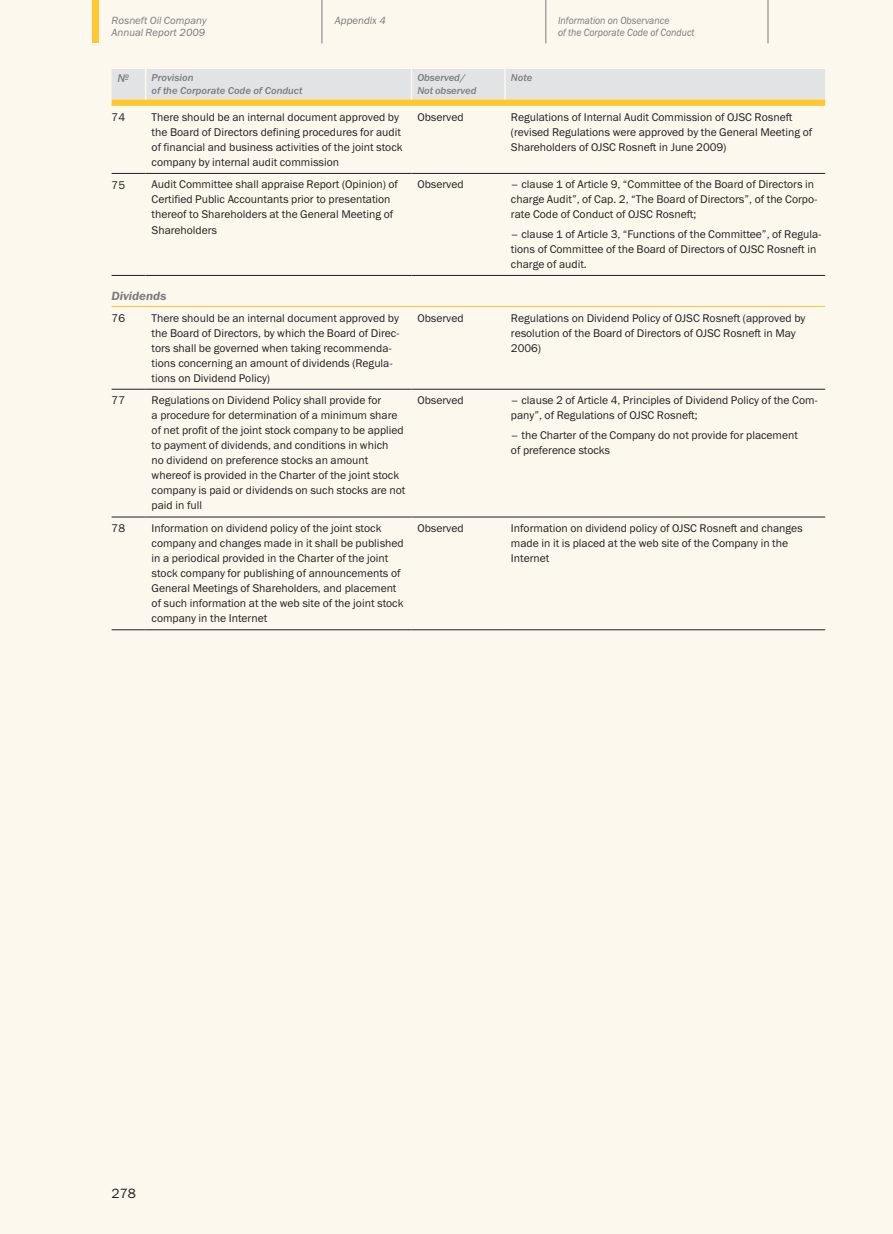
<style>
.page{position:relative;width:893px;height:1234px;background:#fff}
.page>*{position:absolute;margin:0;border:0;box-sizing:border-box;transform-origin:0 0}
.t1{font:13.5px "Franklin Gothic Book C";color:#1f1e21}
.t2{font:italic 12px "Franklin Gothic Demi C";color:#7b7b7d}
.t3{font:11.25px/15px "Franklin Gothic Book C";color:#1f1e21}
.t4{font:italic 11.25px "Franklin Gothic Medium C";color:#7b7b7d}
.t5{font:italic 10.5px/12px "Franklin Gothic Book C";color:#7b7b7d;scale:.9 1}
.t6{font:italic 10.5px/12px "Franklin Gothic Book C";color:#7b7b7d}
.t7{font:italic 10.05px/12px "Franklin Gothic Medium C";color:#7b7b7d}
</style>
<div class="page">
<div style="left:0;top:0;width:893px;height:1233px;background:#fdf8ee"></div>
<div style="left:92px;top:0;width:7px;height:43px;background:#ffc832"></div>
<hr style="left:321px;top:0;width:1px;height:43px;background:#7b7b7d">
<hr style="left:545px;top:0;width:1px;height:43px;background:#7b7b7d">
<hr style="left:767px;top:0;width:1px;height:43px;background:#7b7b7d">
<svg style="left:112px;top:69px;width:713px;height:37px;background:#e7dec5"></svg>
<hr style="left:112px;top:173px;width:34px;height:1px;background:#1f1e21">
<hr style="left:112px;top:275px;width:34px;height:1px;background:#1f1e21">
<hr style="left:112px;top:389px;width:34px;height:1px;background:#1f1e21">
<hr style="left:112px;top:516px;width:34px;height:1px;background:#1f1e21">
<hr style="left:112px;top:629px;width:34px;height:1px;background:#1f1e21">
<hr style="left:146px;top:173px;width:265px;height:1px;background:#1f1e21">
<hr style="left:146px;top:275px;width:265px;height:1px;background:#1f1e21">
<hr style="left:146px;top:389px;width:265px;height:1px;background:#1f1e21">
<hr style="left:146px;top:516px;width:265px;height:1px;background:#1f1e21">
<hr style="left:146px;top:629px;width:265px;height:1px;background:#1f1e21">
<hr style="left:411px;top:173px;width:94px;height:1px;background:#1f1e21">
<hr style="left:411px;top:275px;width:94px;height:1px;background:#1f1e21">
<hr style="left:411px;top:389px;width:94px;height:1px;background:#1f1e21">
<hr style="left:411px;top:516px;width:94px;height:1px;background:#1f1e21">
<hr style="left:411px;top:629px;width:94px;height:1px;background:#1f1e21">
<hr style="left:505px;top:173px;width:320px;height:1px;background:#1f1e21">
<hr style="left:505px;top:275px;width:320px;height:1px;background:#1f1e21">
<hr style="left:505px;top:389px;width:320px;height:1px;background:#1f1e21">
<hr style="left:505px;top:516px;width:320px;height:1px;background:#1f1e21">
<hr style="left:505px;top:629px;width:320px;height:1px;background:#1f1e21">
<hr style="left:145px;top:69px;width:1px;height:30px;background:#fdf8ee">
<hr style="left:411px;top:69px;width:1px;height:30px;background:#fdf8ee">
<hr style="left:504px;top:69px;width:2px;height:30px;background:#fdf8ee">
<hr style="left:112px;top:306px;width:713px;height:1px;background:#ffc832">
<p class="t6" style="left:112px;top:15px;width:96px">Rosneft Oil Company<br>Annual Report 2009</p>
<p class="t5" style="left:558px;top:15px;width:153px">Information on Observance<br>of the Corporate Code of Conduct</p>
<p class="t6" style="left:335px;top:15px;width:52px">Appendix 4</p>
<p class="t4" style="left:118px;top:74px;width:13px">№</p>
<p class="t7" style="left:152px;top:73px;width:152px">Provision<br>of the Corporate Code of Conduct</p>
<p class="t7" style="left:417px;top:73px;width:61px">Observed/<br>Not observed</p>
<p class="t7" style="left:511px;top:73px;width:23px">Note</p>
<p class="t3" style="left:112px;top:111px;width:15px">74</p>
<p class="t3" style="left:152px;top:110px;width:252px">There should be an internal document approved by the Board of Directors defining procedures for audit of financial and business activities of the joint stock company by internal audit commission</p>
<p class="t3" style="left:417px;top:110px;width:48px">Observed</p>
<p class="t3" style="left:511px;top:110px;width:303px">Regulations of Internal Audit Commission of OJSC Rosneft (revised Regulations were approved by the General Meeting of<br>Shareholders of OJSC Rosneft in June 2009)</p>
<p class="t3" style="left:112px;top:179px;width:15px">75</p>
<p class="t3" style="left:152px;top:178px;width:248px">Audit Committee shall appraise Report (Opinion) of Certified Public Accountants prior to presentation thereof to Shareholders at the General Meeting of Shareholders</p>
<p class="t3" style="left:417px;top:178px;width:48px">Observed</p>
<p class="t3" style="left:511px;top:178px;width:308px">– clause 1 of Article 9, “Committee of the Board of Directors in charge Audit”, of Cap. 2, “The Board of Directors”, of the Corpo&shy;rate Code of Conduct of OJSC Rosneft;</p>
<p class="t3" style="left:511px;top:227px;width:312px">– clause 1 of Article 3, “Functions of the Committee”, of Regula&shy;tions of Committee of the Board of Directors of OJSC Rosneft in charge of audit.</p>
<p class="t2" style="left:112px;top:291px;width:56px">Dividends</p>
<p class="t3" style="left:112px;top:311px;width:15px">76</p>
<p class="t3" style="left:152px;top:311px;width:250px">There should be an internal document approved by the Board of Directors, by which the Board of Direc&shy;tors shall be governed when taking recommenda&shy;tions concerning an amount of dividends (Regula&shy;tions on Dividend Policy)</p>
<p class="t3" style="left:417px;top:311px;width:48px">Observed</p>
<p class="t3" style="left:511px;top:311px;width:296px">Regulations on Dividend Policy of OJSC Rosneft (approved by resolution of the Board of Directors of OJSC Rosneft in May<br>2006)</p>
<p class="t3" style="left:112px;top:394px;width:15px">77</p>
<p class="t3" style="left:152px;top:394px;width:255px">Regulations on Dividend Policy shall provide for<br>a procedure for determination of a minimum share of net profit of the joint stock company to be applied to payment of dividends, and conditions in which<br>no dividend on preference stocks an amount whereof is provided in the Charter of the joint stock company is paid or dividends on such stocks are not paid in full</p>
<p class="t3" style="left:417px;top:394px;width:48px">Observed</p>
<p class="t3" style="left:511px;top:394px;width:309px">– clause 2 of Article 4, Principles of Dividend Policy of the Com&shy;pany”, of Regulations of OJSC Rosneft;</p>
<p class="t3" style="left:511px;top:428px;width:288px">– the Charter of the Company do not provide for placement of preference stocks</p>
<p class="t3" style="left:112px;top:521px;width:15px">78</p>
<p class="t3" style="left:152px;top:521px;width:254px">Information on dividend policy of the joint stock company and changes made in it shall be published in a periodical provided in the Charter of the joint stock company for publishing of announcements of General Meetings of Shareholders, and placement of such information at the web site of the joint stock company in the Internet</p>
<p class="t3" style="left:417px;top:521px;width:48px">Observed</p>
<p class="t3" style="left:511px;top:521px;width:293px">Information on dividend policy of OJSC Rosneft and changes made in it is placed at the web site of the Company in the<br>Internet</p>
<p class="t1" style="left:112px;top:1188px;width:26px">278</p>
</div>
